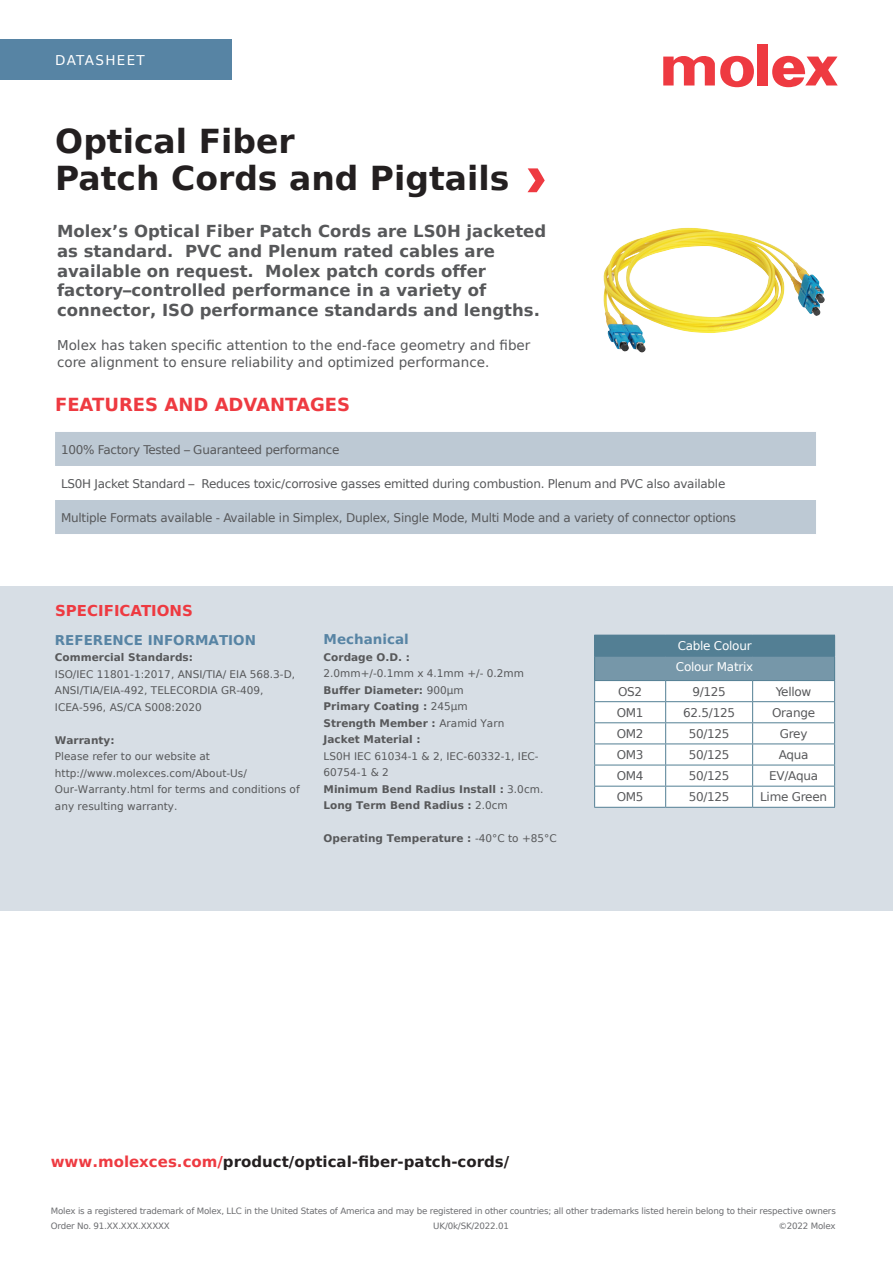
<style>
.page{position:relative;width:893px;height:1263px;background:#fff}
.page>*{position:absolute;margin:0;border:0;box-sizing:border-box;transform-origin:0 0}
.Datasheet_Header{font:700 33px "Bitstream Vera Sans";color:#231f20}
.Section_Header_Red{font:700 18px "Bitstream Vera Sans";color:#ee3a41}
.Emphasis_Paragraph_1{font:700 16.5px/19.5px "Bitstream Vera Sans";color:#57585a}
.Weblink__red_black{font:700 15px "Bitstream Vera Sans";color:#231f20}
.Specifications_Heade{font:700 15px "Bitstream Vera Sans";color:#ee3a41}
.Body_text{font:13.5px/16.5px "Bitstream Vera Sans";color:#57585a}
.Specifications_Subhe{font:700 13.5px "Bitstream Vera Sans";color:#5784a4}
.Literature_Tab{font:13.5px "Bitstream Vera Sans";letter-spacing:.1em;color:#fff}
.Table_Body_Black{font:12px "Bitstream Vera Sans";letter-spacing:-.02em;color:#57585a}
.Table_Header_White{font:12px "Bitstream Vera Sans";letter-spacing:-.02em;color:#fff}
.Specifications_Body{font:10.5px/16.5px "Bitstream Vera Sans";color:#57585a}
.Specifications_Body-2{font:700 10.5px "Bitstream Vera Sans";color:#57585a}
.A4_Footer{font:8.7px "Bitstream Vera Sans";letter-spacing:-.02em;color:#6c6d70}
.s1{font-weight:400}
.s2{color:#ee3a41}
</style>
<div class="page">
<div style="left:0;top:39px;width:231px;height:41px;background:#5784a4"></div>
<div style="left:757px;top:44px;width:11px;height:41px;background:#ee3a41"></div>
<svg style="left:663px;top:55px;width:91px;height:32px"></svg>
<svg style="left:772px;top:56px;width:66px;height:31px"></svg>
<svg style="left:55px;top:432px;width:761px;height:102px;fill:#bdc9d4"></svg>
<div style="left:0;top:587px;width:893px;height:324px;background:#d7dee5"></div>
<img style="left:603px;top:228px;width:222px;height:125px">
<svg style="left:594px;top:635px;width:241px;height:172px;background:#cedae0"></svg>
<hr style="left:594px;top:807px;width:72px;height:1px;background:#537f94">
<hr style="left:666px;top:807px;width:87px;height:1px;background:#537f94">
<hr style="left:753px;top:807px;width:82px;height:1px;background:#537f94">
<svg style="left:527px;top:168px;width:18px;height:24px"></svg>
<p class="Literature_Tab" style="left:55px;top:53px;width:91px">DATASHEET</p>
<p class="Datasheet_Header" style="left:55px;top:122px;width:241px">Optical Fiber</p>
<p class="Datasheet_Header" style="left:55px;top:160px;width:456px">Patch Cords and Pigtails</p>
<p class="Emphasis_Paragraph_1" style="left:57px;top:222px;width:491px">Molex’s Optical Fiber Patch Cords are LS0H jacketed as standard. PVC and Plenum rated cables are available on request. Molex patch cords offer factory–controlled performance in a variety of connector, ISO performance standards and lengths.</p>
<p class="Body_text" style="left:57px;top:337px;width:475px">Molex has taken specific attention to the end-face geometry and fiber core alignment to ensure reliability and optimized performance.</p>
<p class="Section_Header_Red" style="left:55px;top:394px;width:297px">FEATURES AND ADVANTAGES</p>
<p class="Table_Body_Black" style="left:61px;top:442px;width:280px">100% Factory Tested – Guaranteed performance</p>
<p class="Table_Body_Black" style="left:61px;top:476px;width:666px">LS0H Jacket Standard – Reduces toxic/corrosive gasses emitted during combustion. Plenum and PVC also available</p>
<p class="Table_Body_Black" style="left:61px;top:510px;width:677px">Multiple Formats available - Available in Simplex, Duplex, Single Mode, Multi Mode and a variety of connector options</p>
<p class="Specifications_Heade" style="left:55px;top:602px;width:139px">SPECIFICATIONS</p>
<p class="Specifications_Subhe" style="left:55px;top:632px;width:203px">REFERENCE INFORMATION</p>
<p class="Specifications_Body-2" style="left:55px;top:652px;width:140px">Commercial Standards:</p>
<p class="Specifications_Body" style="left:55px;top:666px;width:242px">ISO/IEC 11801-1:2017, ANSI/TIA/ EIA 568.3-D,<br>ANSI/TIA/EIA-492, TELECORDIA GR-409,</p>
<p class="Specifications_Body" style="left:55px;top:699px;width:148px">ICEA-596, AS/CA S008:2020</p>
<p class="Specifications_Body-2" style="left:55px;top:734px;width:61px">Warranty:</p>
<p class="Specifications_Body" style="left:55px;top:748px;width:157px">Please refer to our website at</p>
<p class="Specifications_Body" style="left:55px;top:765px;width:194px">http://www.molexces.com/About-Us/</p>
<p class="Specifications_Body" style="left:55px;top:781px;width:246px">Our-Warranty.html for terms and conditions of any resulting warranty.</p>
<p class="Specifications_Subhe" style="left:324px;top:631px;width:87px">Mechanical</p>
<p class="Specifications_Body-2" style="left:324px;top:651px;width:88px">Cordage O.D. :</p>
<p class="Specifications_Body" style="left:324px;top:665px;width:202px">2.0mm+/-0.1mm x 4.1mm +/- 0.2mm</p>
<p class="Specifications_Body-2" style="left:324px;top:684px;width:142px">Buffer Diameter: <span class="s1">900µm</span></p>
<p class="Specifications_Body-2" style="left:324px;top:700px;width:146px">Primary Coating : <span class="s1">245µm</span></p>
<p class="Specifications_Body-2" style="left:324px;top:717px;width:182px">Strength Member : <span class="s1">Aramid Yarn</span></p>
<p class="Specifications_Body-2" style="left:324px;top:733px;width:98px">Jacket Material :</p>
<p class="Specifications_Body" style="left:324px;top:748px;width:217px">LS0H IEC 61034-1 &amp; 2, IEC-60332-1, IEC-<br>60754-1 &amp; 2</p>
<p class="Specifications_Body-2" style="left:324px;top:783px;width:221px">Minimum Bend Radius Install : <span class="s1">3.0cm.</span></p>
<p class="Specifications_Body-2" style="left:324px;top:799px;width:186px">Long Term Bend Radius : <span class="s1">2.0cm</span></p>
<p class="Specifications_Body-2" style="left:324px;top:832px;width:235px">Operating Temperature : <span class="s1">-40°C to +85°C</span></p>
<p class="Table_Header_White" style="left:678px;top:639px;width:75px">Cable Colour</p>
<p class="Table_Header_White" style="left:676px;top:660px;width:79px">Colour Matrix</p>
<p class="Table_Body_Black" style="left:618px;top:684px;width:26px">OS2</p>
<p class="Table_Body_Black" style="left:692px;top:684px;width:35px">9/125</p>
<p class="Table_Body_Black" style="left:776px;top:684px;width:37px">Yellow</p>
<p class="Table_Body_Black" style="left:617px;top:706px;width:28px">OM1</p>
<p class="Table_Body_Black" style="left:683px;top:706px;width:53px">62.5/125</p>
<p class="Table_Body_Black" style="left:772px;top:706px;width:45px">Orange</p>
<p class="Table_Body_Black" style="left:617px;top:727px;width:28px">OM2</p>
<p class="Table_Body_Black" style="left:689px;top:727px;width:42px">50/125</p>
<p class="Table_Body_Black" style="left:780px;top:727px;width:29px">Grey</p>
<p class="Table_Body_Black" style="left:617px;top:748px;width:28px">OM3</p>
<p class="Table_Body_Black" style="left:689px;top:748px;width:42px">50/125</p>
<p class="Table_Body_Black" style="left:779px;top:748px;width:31px">Aqua</p>
<p class="Table_Body_Black" style="left:617px;top:769px;width:28px">OM4</p>
<p class="Table_Body_Black" style="left:689px;top:769px;width:42px">50/125</p>
<p class="Table_Body_Black" style="left:769px;top:769px;width:50px">EV/Aqua</p>
<p class="Table_Body_Black" style="left:617px;top:790px;width:28px">OM5</p>
<p class="Table_Body_Black" style="left:689px;top:790px;width:42px">50/125</p>
<p class="Table_Body_Black" style="left:760px;top:790px;width:68px">Lime Green</p>
<p class="Weblink__red_black" style="left:51px;top:1153px;width:460px"><span class="s2">www.molexces.com/</span>product/optical-fiber-patch-cords/</p>
<p class="A4_Footer" style="left:51px;top:1206px;width:787px">Molex is a registered trademark of Molex, LLC in the United States of America and may be registered in other countries; all other trademarks listed herein belong to their respective owners</p>
<p class="A4_Footer" style="left:51px;top:1221px;width:121px">Order No. 91.XX.XXX.XXXXX</p>
<p class="A4_Footer" style="left:433px;top:1221px;width:77px">UK/0k/SK/2022.01</p>
<p class="A4_Footer" style="left:778px;top:1221px;width:59px">©2022 Molex</p>
</div>
